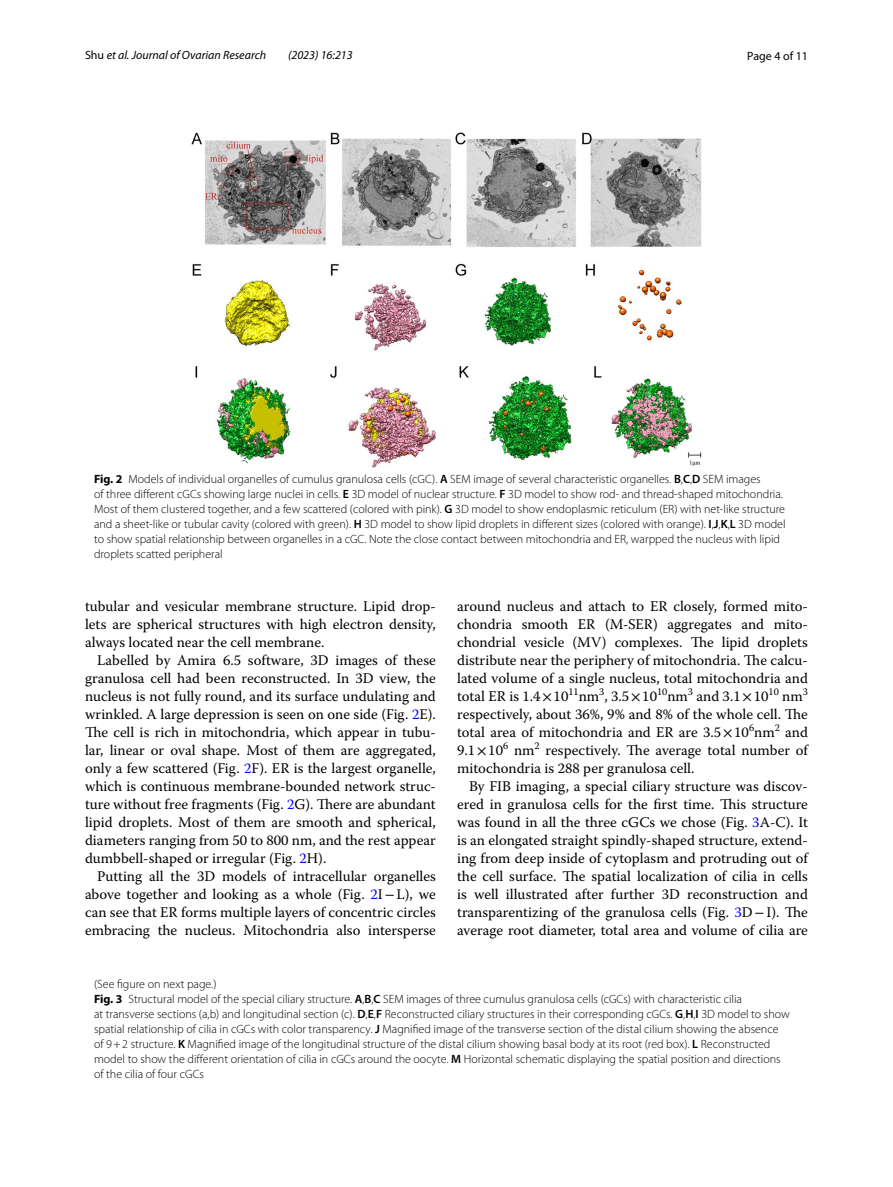
<style>
.page{position:relative;width:893px;height:1187px;background:#fff}
.page>*{position:absolute;margin:0;border:0;box-sizing:border-box;transform-origin:0 0}
.t1{font:14.7px/18px "Warnock Pro";color:#000;text-align:justify}
.t2{font:300 12px/15px "Myriad Pro";color:#000}
.t3{font:italic 12px "Myriad Pro";color:#000}
.t4{font:12px "Myriad Pro";color:#000}
.s1{font-style:normal}
.s2{font-weight:700}
.s3{font-weight:600}
.s4{color:#00f}
.s5{font-family:"STIX"}
</style>
<div class="page">
<img style="left:191px;top:133px;width:511px;height:334px">
<p class="t3" style="left:85px;top:48px;width:183px"><span class="s1">Shu</span> et al. Journal of Ovarian Research</p>
<p class="t3" style="left:288px;top:48px;width:66px">(2023) 16:213</p>
<p class="t4" style="left:747px;top:48px;width:62px">Page 4 of 11</p>
<p class="t2" style="left:94px;top:471px;width:693px"><span class="s2">Fig. 2</span> Models of individual organelles of cumulus granulosa cells (cGC). <span class="s3">A</span> SEM image of several characteristic organelles. <span class="s3">B</span>,<span class="s3">C</span>,<span class="s3">D</span> SEM images<br>of three different cGCs showing large nuclei in cells. <span class="s3">E</span> 3D model of nuclear structure. <span class="s3">F</span> 3D model to show rod- and thread-shaped mitochondria.<br>Most of them clustered together, and a few scattered (colored with pink). <span class="s3">G</span> 3D model to show endoplasmic reticulum (ER) with net-like structure and a sheet-like or tubular cavity (colored with green). <span class="s3">H</span> 3D model to show lipid droplets in different sizes (colored with orange). <span class="s3">I</span>,<span class="s3">J</span>,<span class="s3">K</span>,<span class="s3">L</span> 3D model to show spatial relationship between organelles in a cGC. Note the close contact between mitochondria and ER, warpped the nucleus with lipid droplets scatted peripheral</p>
<p class="t1" style="left:85px;top:597px;width:352px">tubular and vesicular membrane structure. Lipid drop&shy;lets are spherical structures with high electron density, always located near the cell membrane.</p>
<p class="t1" style="left:85px;top:651px;width:352px;text-indent:12px">Labelled by Amira 6.5 software, 3D images of these granulosa cell had been reconstructed. In 3D view, the nucleus is not fully round, and its surface undulating and wrinkled. A large depression is seen on one side (Fig. <span class="s4">2</span>E).<br>The cell is rich in mitochondria, which appear in tubu&shy;lar, linear or oval shape. Most of them are aggregated, only a few scattered (Fig. <span class="s4">2</span>F). ER is the largest organelle, which is continuous membrane-bounded network struc&shy;ture without free fragments (Fig. <span class="s4">2</span>G). There are abundant lipid droplets. Most of them are smooth and spherical, diameters ranging from 50 to 800 nm, and the rest appear dumbbell-shaped or irregular (Fig. <span class="s4">2</span>H).</p>
<p class="t1" style="left:85px;top:867px;width:352px;text-indent:12px">Putting all the 3D models of intracellular organelles above together and looking as a whole (Fig. <span class="s4">2</span>I<span class="s5">−</span>L), we can see that ER forms multiple layers of concentric circles embracing the nucleus. Mitochondria also intersperse</p>
<p class="t2" style="left:94px;top:976px;width:124px">(See figure on next page.)</p>
<p class="t1" style="left:457px;top:597px;width:352px">around nucleus and attach to ER closely, formed mito&shy;chondria smooth ER (M-SER) aggregates and mito&shy;chondrial vesicle (MV) complexes. The lipid droplets distribute near the periphery of mitochondria. The calcu&shy;lated volume of a single nucleus, total mitochondria and total ER is 1.4<span class="s5">×</span> -10<sup>11</sup>nm<sup>3</sup>, 3.5<span class="s5">×</span> -10<sup>10</sup>nm<sup>3</sup> and 3.1<span class="s5">×</span> -10<sup>10</sup> nm<sup>3 </sup>respectively, about 36%, 9% and 8% of the whole cell. The total area of mitochondria and ER are 3.5<span class="s5">×</span> -10<sup>6</sup>nm<sup>2</sup> and 9.1<span class="s5">×</span> -10<sup>6</sup> nm<sup>2</sup> respectively. The average total number of mitochondria is 288 per granulosa cell.</p>
<p class="t1" style="left:457px;top:777px;width:352px;text-indent:12px">By FIB imaging, a special ciliary structure was discov&shy;ered in granulosa cells for the first time. This structure was found in all the three cGCs we chose (Fig. <span class="s4">3</span>A-C). It is an elongated straight spindly-shaped structure, extend&shy;ing from deep inside of cytoplasm and protruding out of the cell surface. The spatial localization of cilia in cells is well illustrated after further 3D reconstruction and transparentizing of the granulosa cells (Fig. <span class="s4">3</span>D<span class="s5">−</span>I). The average root diameter, total area and volume of cilia are</p>
<p class="t2" style="left:94px;top:991px;width:697px"><span class="s2">Fig. 3</span> Structural model of the special ciliary structure. <span class="s3">A</span>,<span class="s3">B</span>,<span class="s3">C</span> SEM images of three cumulus granulosa cells (cGCs) with characteristic cilia<br>at transverse sections (a,b) and longitudinal section (c). <span class="s3">D</span>,<span class="s3">E</span>,<span class="s3">F</span> Reconstructed ciliary structures in their corresponding cGCs. <span class="s3">G</span>,<span class="s3">H</span>,<span class="s3">I</span> 3D model to show spatial relationship of cilia in cGCs with color transparency. <span class="s3">J</span> Magnified image of the transverse section of the distal cilium showing the absence of 9+2 structure. <span class="s3">K</span> Magnified image of the longitudinal structure of the distal cilium showing basal body at its root (red box). <span class="s3">L</span> Reconstructed model to show the different orientation of cilia in cGCs around the oocyte. <span class="s3">M</span> Horizontal schematic displaying the spatial position and directions of the cilia of four cGCs</p>
</div>
